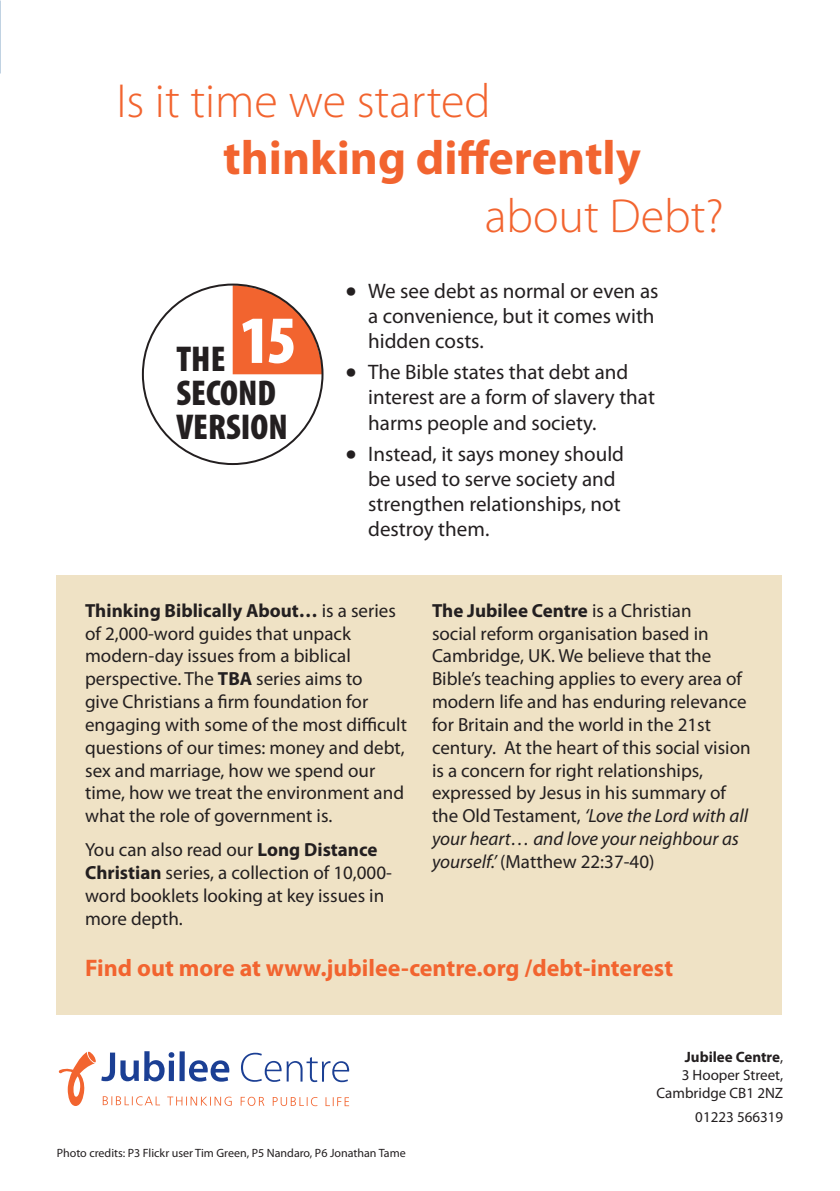
<style>
.page{position:relative;width:840px;height:1191px;background:#fff}
.page>*{position:absolute;margin:0;border:0;box-sizing:border-box;transform-origin:0 0}
.t1{font:300 48px "Myriad Pro";color:#f2642f}
.t2{font:700 48px "Myriad Pro";color:#f2642f}
.t3{font:900 condensed 36px/34px "Myriad Pro";color:#231f20}
.t4{font:700 24px "Myriad Pro";color:#f2642f}
.t5{font:21px/25.2px "Myriad Pro";color:#231f20}
.t6{font:19px/22.8px "Myriad Pro";color:#231f20}
.t7{font:15px/18px "Myriad Pro";color:#231f20;text-align:right}
.t8{font:12px "Myriad Pro";color:#231f20}
.s1{font-size:40px}
.s2{font-weight:700}
.s3{font-style:italic}
</style>
<div class="page">
<svg style="left:241px;top:1052px;width:108px;height:30px"></svg>
<svg style="left:59px;top:1051px;width:172px;height:55px"></svg>
<svg style="left:240px;top:1096px;width:24px;height:10px"></svg>
<svg style="left:272px;top:1097px;width:45px;height:9px"></svg>
<svg style="left:325px;top:1097px;width:24px;height:9px"></svg>
<div style="left:57px;top:575px;width:724px;height:440px;background:#efe2c5"></div>
<svg style="left:232px;top:286px;width:90px;height:88px"></svg>
<h1 class="t1" style="left:116px;top:72px;width:375px">Is it time we started</h1>
<h1 class="t2" style="left:223px;top:127px;width:419px">thinking differently</h1>
<h1 class="t1" style="left:484px;top:187px;width:240px">about Debt?</h1>
<h2 class="t3" style="left:176px;top:341px;width:122px">THE <sup>15<br></sup>SECOND<br>VERSION</h2>
<p class="t5" style="left:368px;top:278px;width:291px;text-indent:-23px"><span class="s1">•</span> We see debt as normal or even as a convenience, but it comes with hidden costs.</p>
<p class="t5" style="left:368px;top:359px;width:288px;text-indent:-23px"><span class="s1">•</span> The Bible states that debt and interest are a form of slavery that harms people and society.</p>
<p class="t5" style="left:368px;top:440px;width:257px;text-indent:-23px"><span class="s1">•</span> Instead, it says money should be used to serve society and strengthen relationships, not destroy them.</p>
<p class="t6" style="left:85px;top:599px;width:323px"><span class="s2">Thinking Biblically About…</span> is a series of 2,000-word guides that unpack modern-day issues from a biblical perspective. The <span class="s2">TBA</span> series aims to<br>give Christians a firm foundation for engaging with some of the most difficult questions of our times: money and debt, sex and marriage, how we spend our time, how we treat the environment and what the role of government is.</p>
<p class="t6" style="left:85px;top:838px;width:308px">You can also read our <span class="s2">Long Distance<br>Christian</span> series, a collection of 10,000- word booklets looking at key issues in more depth.</p>
<p class="t6" style="left:432px;top:599px;width:320px"><span class="s2">The Jubilee Centre</span> is a Christian<br>social reform organisation based in Cambridge, UK. We believe that the Bible’s teaching applies to every area of modern life and has enduring relevance for Britain and the world in the 21st century. At the heart of this social vision is a concern for right relationships, expressed by Jesus in his summary of the Old Testament, <span class="s3">‘Love the Lord with all your heart… and love your neighbour as yourself.’</span> (Matthew 22:37-40)</p>
<p class="t4" style="left:85px;top:952px;width:589px">Find out more at www.jubilee-centre.org /debt-interest</p>
<p class="t8" style="left:57px;top:1145px;width:350px">Photo credits: P3 Flickr user Tim Green, P5 Nandaro, P6 Jonathan Tame</p>
<p class="t7" style="left:656px;top:1048px;width:128px"><span class="s2">Jubilee Centre</span>,<br>3 Hooper Street,<br>Cambridge CB1 2NZ</p>
<p class="t7" style="left:695px;top:1107px;width:89px">01223 566319</p>
</div>
